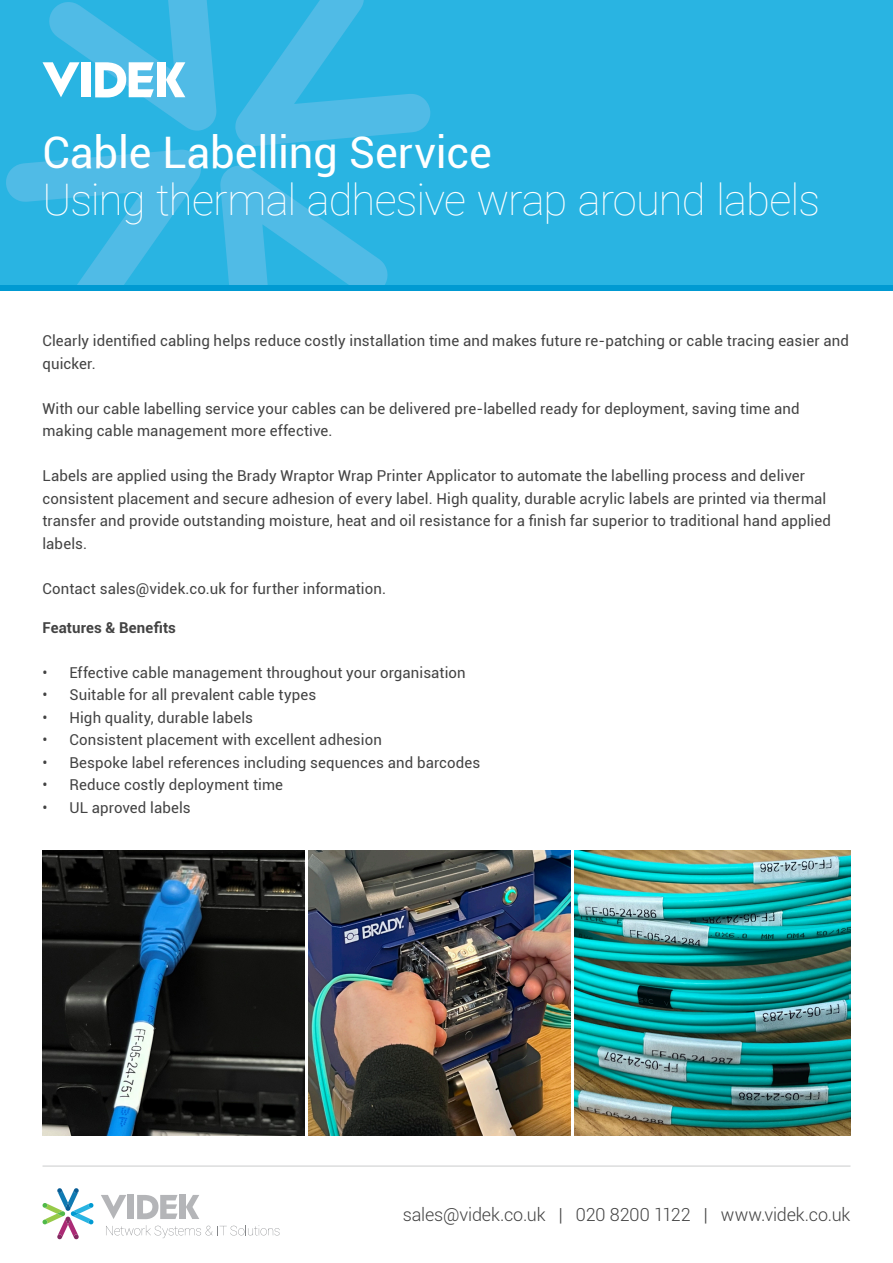
<style>
.page{position:relative;width:893px;height:1263px;background:#fff}
.page>*{position:absolute;margin:0;border:0;box-sizing:border-box;transform-origin:0 0}
.t1{font:100 43.5px "Roboto";letter-spacing:-.02em;color:#fff}
.t2{font:43.5px "Roboto";letter-spacing:-.005em;color:#fff}
.t3{font:300 18px "Roboto";letter-spacing:-.005em;color:#434343}
.t4{font:15px/22.5px "Roboto";letter-spacing:.01em;color:#434343}
.t5{font:700 15px "Roboto";letter-spacing:.01em;color:#434343}
</style>
<div class="page">
<div style="left:0;top:264px;width:893px;height:26px;background:#009ad2"></div>
<div style="left:0;top:0;width:893px;height:285px;background:#29b4e2"></div>
<svg style="left:235px;top:0;width:195px;height:146px"></svg>
<svg style="left:220px;top:166px;width:168px;height:119px"></svg>
<svg style="left:6px;top:150px;width:195px;height:135px"></svg>
<svg style="left:43px;top:0;width:173px;height:131px"></svg>
<div style="left:157px;top:62px;width:9px;height:35px;background:#fff"></div>
<svg style="left:101px;top:1195px;width:25px;height:24px"></svg>
<div style="left:127px;top:1195px;width:7px;height:24px;background:#b4b5b8"></div>
<svg style="left:137px;top:1195px;width:40px;height:24px"></svg>
<svg style="left:186px;top:1195px;width:13px;height:24px"></svg>
<div style="left:180px;top:1195px;width:6px;height:24px;background:#b4b5b8"></div>
<svg style="left:43px;top:1188px;width:50px;height:51px"></svg>
<svg style="left:106px;top:1225px;width:174px;height:13px"></svg>
<hr style="left:43px;top:1166px;width:807px;height:1px;background:#cacbcc">
<img style="left:574px;top:850px;width:276px;height:285px">
<img style="left:43px;top:850px;width:261px;height:285px">
<img style="left:309px;top:850px;width:261px;height:285px">
<h1 class="t2" style="left:43px;top:122px;width:451px">Cable Labelling Service</h1>
<h1 class="t1" style="left:43px;top:169px;width:779px">Using thermal adhesive wrap around labels</h1>
<p class="t4" style="left:42px;top:329px;width:808px">Clearly identified cabling helps reduce costly installation time and makes future re-patching or cable tracing easier and quicker.</p>
<p class="t4" style="left:42px;top:396px;width:759px">With our cable labelling service your cables can be delivered pre-labelled ready for deployment, saving time and making cable management more effective.</p>
<p class="t4" style="left:42px;top:464px;width:790px">Labels are applied using the Brady Wraptor Wrap Printer Applicator to automate the labelling process and deliver consistent placement and secure adhesion of every label. High quality, durable acrylic labels are printed via thermal transfer and provide outstanding moisture, heat and oil resistance for a finish far superior to traditional hand applied labels.</p>
<p class="t4" style="left:42px;top:576px;width:345px">Contact sales@videk.co.uk for further information.</p>
<p class="t5" style="left:43px;top:617px;width:135px">Features &amp; Benefits</p>
<p class="t4" style="left:43px;top:660px;width:425px">• Effective cable management throughout your organisation</p>
<p class="t4" style="left:43px;top:683px;width:275px">• Suitable for all prevalent cable types</p>
<p class="t4" style="left:43px;top:705px;width:212px">• High quality, durable labels</p>
<p class="t4" style="left:43px;top:728px;width:341px">• Consistent placement with excellent adhesion</p>
<p class="t4" style="left:43px;top:750px;width:439px">• Bespoke label references including sequences and barcodes</p>
<p class="t4" style="left:43px;top:773px;width:242px">• Reduce costly deployment time</p>
<p class="t4" style="left:43px;top:795px;width:150px">• UL aproved labels</p>
<p class="t3" style="left:403px;top:1202px;width:449px">sales@videk.co.uk | 020 8200 1122 | www.videk.co.uk</p>
</div>
